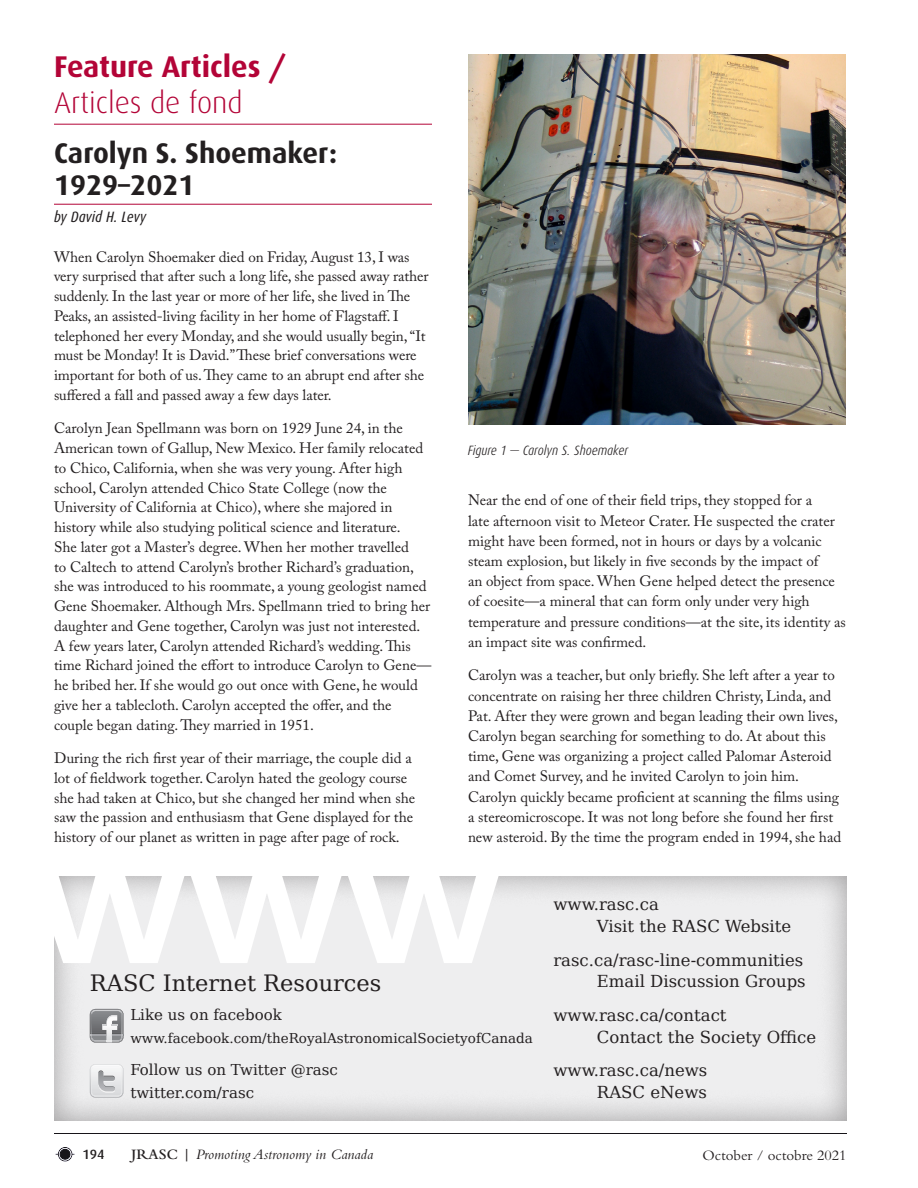
<style>
.page{position:relative;width:918px;height:1188px;background:#fff}
.page>*{position:absolute;margin:0;border:0;box-sizing:border-box;transform-origin:0 0}
.Regular_Column_Title{font:700 30px/36.3px "Dax";color:#b30437}
.Featured_Article_Tit{font:700 28.5px/31.8px "Dax";color:#231f20}
.t1{font:22.5px "DejaVu Serif";color:#231f20}
.t2{font:16.5px/21.8px "DejaVu Serif";color:#231f20}
.Content_Body{font:15px/19.8px "Adobe Caslon Pro";color:#231f20}
.t3{font:15px/23.1px "DejaVu Serif";color:#231f20}
.t4{font:italic 15px "Bembo";color:#231f20}
.t5{font:15px "Bembo";color:#231f20}
.Section_Author_Name{font:italic 15px "Dax Condensed";color:#231f20}
.t6{font:13.5px "DejaVu Serif";color:#231f20}
.t7{font:italic 300 13.5px "Dax Condensed";color:#231f20}
.t8{font:500 13.5px "Dax";color:#231f20}
.s1{font-weight:300}
.s2{font-weight:600;font-style:normal}
</style>
<div class="page">
<div style="left:55px;top:1145px;width:22px;height:17px;background:#201c70;opacity:.4"></div>
<div style="left:52px;top:1131px;width:797px;height:5px;background:#201c70;opacity:.4"></div>
<div style="left:52px;top:874px;width:796px;height:248px;background:#231f20;opacity:.4"></div>
<svg style="left:52px;top:874px;width:448px;height:89px"></svg>
<svg style="left:90px;top:1009px;width:33px;height:34px"></svg>
<img style="left:91px;top:1010px;width:31px;height:6px">
<svg style="left:90px;top:1064px;width:33px;height:34px"></svg>
<hr style="left:54px;top:124px;width:378px;height:1px;background:#b30437">
<hr style="left:54px;top:204px;width:378px;height:1px;background:#b30437">
<img style="left:468px;top:54px;width:378px;height:371px">
<p class="Regular_Column_Title" style="left:54px;top:49px;width:234px">Feature Articles /<br><span class="s1">Articles de fond</span></p>
<p class="Featured_Article_Tit" style="left:54px;top:138px;width:285px">Carolyn S. Shoemaker:<br>1929–2021</p>
<p class="Section_Author_Name" style="left:54px;top:208px;width:94px">by David H. Levy</p>
<p class="Content_Body" style="left:54px;top:247px;width:376px">When Carolyn Shoemaker died on Friday, August 13, I was very surprised that after such a long life, she passed away rather suddenly. In the last year or more of her life, she lived in The Peaks, an assisted-living facility in her home of Flagstaff. I telephoned her every Monday, and she would usually begin, “It must be Monday! It is David.” These brief conversations were important for both of us. They came to an abrupt end after she suffered a fall and passed away a few days later.</p>
<p class="Content_Body" style="left:54px;top:418px;width:379px">Carolyn Jean Spellmann was born on 1929 June 24, in the American town of Gallup, New Mexico. Her family relocated to Chico, California, when she was very young. After high school, Carolyn attended Chico State College (now the University of California at Chico), where she majored in history while also studying political science and literature.<br>She later got a Master’s degree. When her mother travelled<br>to Caltech to attend Carolyn’s brother Richard’s graduation, she was introduced to his roommate, a young geologist named Gene Shoemaker. Although Mrs. Spellmann tried to bring her daughter and Gene together, Carolyn was just not interested.<br>A few years later, Carolyn attended Richard’s wedding. This time Richard joined the effort to introduce Carolyn to Gene— he bribed her. If she would go out once with Gene, he would give her a tablecloth. Carolyn accepted the offer, and the couple began dating. They married in 1951.</p>
<p class="Content_Body" style="left:54px;top:748px;width:363px">During the rich first year of their marriage, the couple did a lot of fieldwork together. Carolyn hated the geology course she had taken at Chico, but she changed her mind when she saw the passion and enthusiasm that Gene displayed for the history of our planet as written in page after page of rock.</p>
<p class="t7" style="left:468px;top:442px;width:162px">Figure 1 — Carolyn S. Shoemaker</p>
<p class="Content_Body" style="left:468px;top:490px;width:379px;line-height:20.2px">Near the end of one of their field trips, they stopped for a<br>late afternoon visit to Meteor Crater. He suspected the crater might have been formed, not in hours or days by a volcanic steam explosion, but likely in five seconds by the impact of<br>an object from space. When Gene helped detect the presence of coesite—a mineral that can form only under very high temperature and pressure conditions—at the site, its identity as an impact site was confirmed.</p>
<p class="Content_Body" style="left:468px;top:665px;width:375px;line-height:20.2px">Carolyn was a teacher, but only briefly. She left after a year to concentrate on raising her three children Christy, Linda, and Pat. After they were grown and began leading their own lives, Carolyn began searching for something to do. At about this time, Gene was organizing a project called Palomar Asteroid and Comet Survey, and he invited Carolyn to join him.<br>Carolyn quickly became proficient at scanning the films using a stereomicroscope. It was not long before she found her first new asteroid. By the time the program ended in 1994, she had</p>
<p class="t1" style="left:90px;top:963px;width:293px">RASC Internet Resources</p>
<p class="t3" style="left:130px;top:1001px;width:153px">Like us on facebook</p>
<p class="t6" style="left:130px;top:1026px;width:404px">www.facebook.com/theRoyalAstronomicalSocietyofCanada</p>
<p class="t3" style="left:130px;top:1057px;width:209px">Follow us on Twitter @rasc twitter.com/rasc</p>
<p class="t2" style="left:597px;top:892px;width:196px;text-indent:-43px">www.rasc.ca<br>Visit the RASC Website</p>
<p class="t2" style="left:553px;top:947px;width:254px;text-align:right">rasc.ca/rasc-line-communities<br>Email Discussion Groups</p>
<p class="t2" style="left:597px;top:1003px;width:208px;text-indent:-44px">www.rasc.ca/contact<br>Contact the Society Office</p>
<p class="t2" style="left:553px;top:1058px;width:155px;text-align:right">www.rasc.ca/news<br>RASC eNews</p>
<p class="t8" style="left:82px;top:1147px;width:24px">194</p>
<p class="t4" style="left:131px;top:1145px;width:244px"><span class="s2">JRASC |</span> Promoting Astronomy in Canada</p>
<p class="t5" style="left:703px;top:1146px;width:145px">October / octobre 2021</p>
</div>
